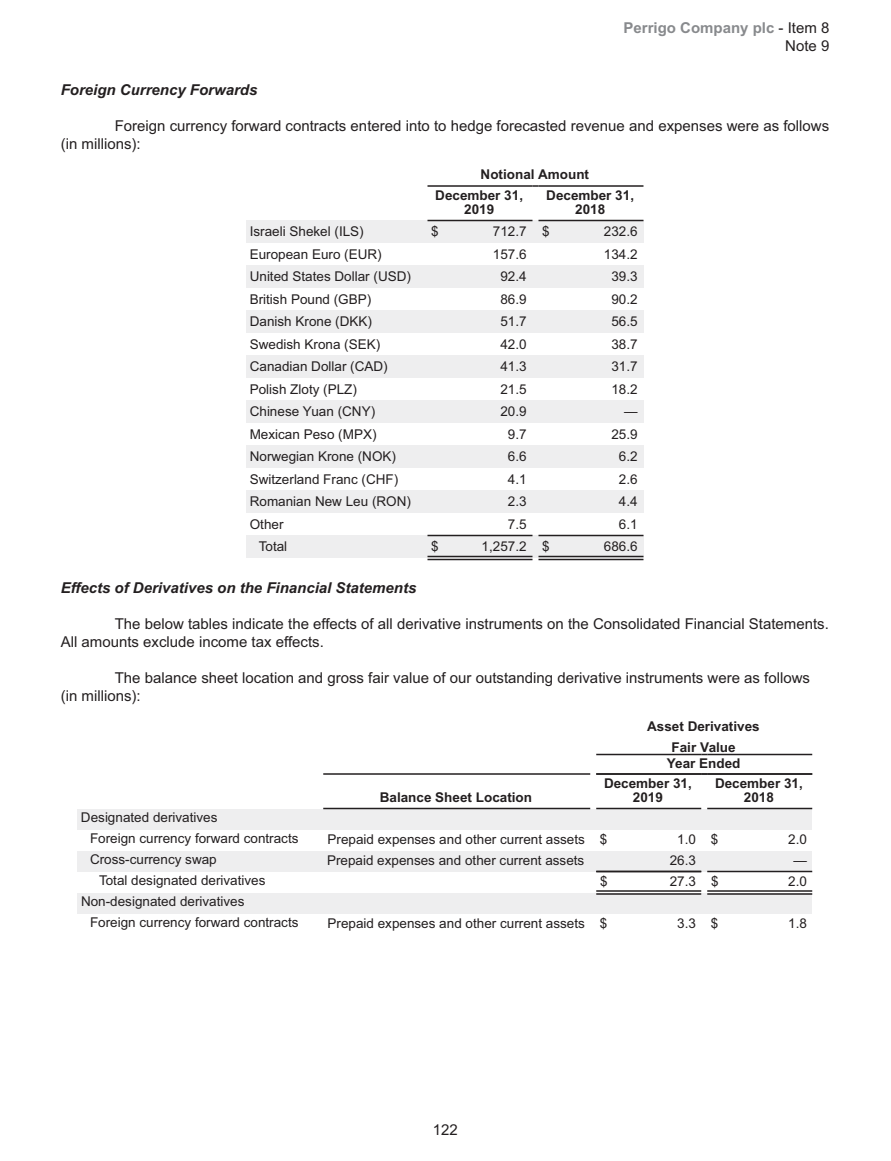
<style>
.page{position:relative;width:891px;height:1161px;background:#fff}
.page>*{position:absolute;margin:0;border:0;box-sizing:border-box;transform-origin:0 0}
.t1{font:15px/18px "Arial";color:#231f20}
.t2{font:italic 700 15px "Arial";color:#231f20}
.t3{font:700 15px/18px "Arial";color:#888a8d;text-align:right}
.t4{font:13.5px/21px "Arial";color:#231f20}
.t5{font:700 13.5px/13.5px "Arial";color:#231f20;text-align:center}
.s1{font-weight:400;color:#231f20}
</style>
<div class="page">
<div style="left:246px;top:221px;width:398px;height:22px;background:#eeeeef"></div>
<div style="left:246px;top:266px;width:398px;height:22px;background:#eeeeef"></div>
<div style="left:246px;top:311px;width:398px;height:22px;background:#eeeeef"></div>
<div style="left:246px;top:356px;width:398px;height:22px;background:#eeeeef"></div>
<div style="left:246px;top:401px;width:398px;height:22px;background:#eeeeef"></div>
<div style="left:246px;top:446px;width:398px;height:22px;background:#eeeeef"></div>
<div style="left:246px;top:491px;width:398px;height:22px;background:#eeeeef"></div>
<div style="left:246px;top:536px;width:398px;height:22px;background:#eeeeef"></div>
<hr style="left:428px;top:185px;width:104px;height:2px;background:#231f20">
<svg style="left:532px;top:185px;width:6px;height:2px"></svg>
<hr style="left:538px;top:185px;width:106px;height:2px;background:#231f20">
<hr style="left:428px;top:220px;width:104px;height:1px;background:#231f20">
<hr style="left:538px;top:220px;width:106px;height:1px;background:#231f20">
<hr style="left:428px;top:535px;width:104px;height:1px;background:#231f20">
<hr style="left:428px;top:556px;width:104px;height:1px;background:#231f20">
<hr style="left:428px;top:559px;width:104px;height:1px;background:#231f20">
<hr style="left:538px;top:535px;width:106px;height:1px;background:#231f20">
<hr style="left:538px;top:556px;width:106px;height:1px;background:#231f20">
<hr style="left:538px;top:559px;width:106px;height:1px;background:#231f20">
<div style="left:77px;top:809px;width:735px;height:21px;background:#eeeeef"></div>
<div style="left:77px;top:851px;width:735px;height:21px;background:#eeeeef"></div>
<div style="left:77px;top:893px;width:735px;height:21px;background:#eeeeef"></div>
<hr style="left:323px;top:773px;width:267px;height:2px;background:#231f20">
<hr style="left:596px;top:754px;width:105px;height:1px;background:#231f20">
<hr style="left:707px;top:754px;width:105px;height:1px;background:#231f20">
<hr style="left:323px;top:808px;width:267px;height:1px;background:#231f20">
<hr style="left:596px;top:773px;width:105px;height:2px;background:#231f20">
<hr style="left:596px;top:808px;width:105px;height:1px;background:#231f20">
<svg style="left:701px;top:773px;width:6px;height:2px"></svg>
<hr style="left:707px;top:773px;width:105px;height:2px;background:#231f20">
<hr style="left:707px;top:808px;width:105px;height:1px;background:#231f20">
<hr style="left:596px;top:871px;width:105px;height:1px;background:#231f20">
<hr style="left:596px;top:890px;width:105px;height:2px;background:#231f20">
<hr style="left:596px;top:893px;width:105px;height:2px;background:#231f20">
<hr style="left:707px;top:871px;width:105px;height:1px;background:#231f20">
<hr style="left:707px;top:890px;width:105px;height:2px;background:#231f20">
<hr style="left:707px;top:893px;width:105px;height:2px;background:#231f20">
<p class="t3" style="left:624px;top:20px;width:207px">Perrigo Company plc <span class="s1">- Item 8<br>Note 9</span></p>
<p class="t2" style="left:61px;top:85px;width:198px">Foreign Currency Forwards</p>
<p class="t1" style="left:61px;top:118px;width:770px;text-indent:54px">Foreign currency forward contracts entered into to hedge forecasted revenue and expenses were as follows (in millions):</p>
<p class="t5" style="left:435px;top:165px;width:155px;line-height:21px;text-align:left;text-indent:45px">Notional Amount<br>December 31,</p>
<p class="t5" style="left:464px;top:204px;width:32px">2019</p>
<p class="t5" style="left:546px;top:190px;width:89px">December 31,<br>2018</p>
<p class="t4" style="left:250px;top:222px;width:116px">Israeli Shekel (ILS)</p>
<p class="t4" style="left:431px;top:222px;width:9px">$</p>
<p class="t4" style="left:493px;top:222px;width:58px">712.7 $</p>
<p class="t4" style="left:604px;top:222px;width:35px">232.6</p>
<p class="t4" style="left:250px;top:245px;width:134px">European Euro (EUR)</p>
<p class="t4" style="left:493px;top:245px;width:35px">157.6</p>
<p class="t4" style="left:604px;top:245px;width:35px">134.2</p>
<p class="t4" style="left:250px;top:267px;width:163px">United States Dollar (USD)</p>
<p class="t4" style="left:500px;top:267px;width:28px">92.4</p>
<p class="t4" style="left:611px;top:267px;width:28px">39.3</p>
<p class="t4" style="left:250px;top:290px;width:123px">British Pound (GBP)</p>
<p class="t4" style="left:500px;top:290px;width:28px">86.9</p>
<p class="t4" style="left:611px;top:290px;width:28px">90.2</p>
<p class="t4" style="left:250px;top:312px;width:124px">Danish Krone (DKK)</p>
<p class="t4" style="left:500px;top:312px;width:28px">51.7</p>
<p class="t4" style="left:611px;top:312px;width:28px">56.5</p>
<p class="t4" style="left:250px;top:335px;width:132px">Swedish Krona (SEK)</p>
<p class="t4" style="left:500px;top:335px;width:28px">42.0</p>
<p class="t4" style="left:611px;top:335px;width:28px">38.7</p>
<p class="t4" style="left:250px;top:357px;width:140px">Canadian Dollar (CAD)</p>
<p class="t4" style="left:500px;top:357px;width:28px">41.3</p>
<p class="t4" style="left:611px;top:357px;width:28px">31.7</p>
<p class="t4" style="left:250px;top:380px;width:109px">Polish Zloty (PLZ)</p>
<p class="t4" style="left:500px;top:380px;width:28px">21.5</p>
<p class="t4" style="left:611px;top:380px;width:28px">18.2</p>
<p class="t4" style="left:250px;top:402px;width:127px">Chinese Yuan (CNY)</p>
<p class="t4" style="left:500px;top:402px;width:28px">20.9</p>
<p class="t4" style="left:624px;top:402px;width:15px">—</p>
<p class="t4" style="left:250px;top:425px;width:128px">Mexican Peso (MPX)</p>
<p class="t4" style="left:508px;top:425px;width:20px">9.7</p>
<p class="t4" style="left:611px;top:425px;width:28px">25.9</p>
<p class="t4" style="left:250px;top:448px;width:148px">Norwegian Krone (NOK)</p>
<p class="t4" style="left:508px;top:448px;width:20px">6.6</p>
<p class="t4" style="left:619px;top:448px;width:20px">6.2</p>
<p class="t4" style="left:250px;top:470px;width:150px">Switzerland Franc (CHF)</p>
<p class="t4" style="left:508px;top:470px;width:20px">4.1</p>
<p class="t4" style="left:619px;top:470px;width:20px">2.6</p>
<p class="t4" style="left:250px;top:493px;width:163px">Romanian New Leu (RON)</p>
<p class="t4" style="left:508px;top:493px;width:20px">2.3</p>
<p class="t4" style="left:619px;top:493px;width:20px">4.4</p>
<p class="t4" style="left:250px;top:515px;width:35px">Other</p>
<p class="t4" style="left:508px;top:515px;width:20px">7.5</p>
<p class="t4" style="left:619px;top:515px;width:20px">6.1</p>
<p class="t4" style="left:259px;top:538px;width:30px">Total</p>
<p class="t4" style="left:431px;top:538px;width:9px">$</p>
<p class="t4" style="left:482px;top:538px;width:70px">1,257.2 $</p>
<p class="t4" style="left:604px;top:538px;width:35px">686.6</p>
<p class="t2" style="left:61px;top:583px;width:357px">Effects of Derivatives on the Financial Statements</p>
<p class="t1" style="left:61px;top:616px;width:770px;text-indent:54px">The below tables indicate the effects of all derivative instruments on the Consolidated Financial Statements.<br>All amounts exclude income tax effects.</p>
<p class="t1" style="left:61px;top:670px;width:751px;text-indent:54px">The balance sheet location and gross fair value of our outstanding derivative instruments were as follows (in millions):</p>
<p class="t5" style="left:647px;top:718px;width:114px;line-height:20.1px">Asset Derivatives<br>Fair Value</p>
<p class="t5" style="left:667px;top:758px;width:75px">Year Ended</p>
<p class="t5" style="left:380px;top:792px;width:154px">Balance Sheet Location</p>
<p class="t5" style="left:604px;top:778px;width:89px">December 31,<br>2019</p>
<p class="t5" style="left:715px;top:778px;width:89px">December 31,<br>2018</p>
<p class="t4" style="left:90px;top:808px;width:210px;text-indent:-9px">Designated derivatives<br>Foreign currency forward contracts</p>
<p class="t4" style="left:328px;top:830px;width:281px">Prepaid expenses and other current assets $</p>
<p class="t4" style="left:677px;top:830px;width:43px">1.0 $</p>
<p class="t4" style="left:788px;top:830px;width:20px">2.0</p>
<p class="t4" style="left:90px;top:850px;width:128px">Cross-currency swap</p>
<p class="t4" style="left:327px;top:851px;width:259px">Prepaid expenses and other current assets</p>
<p class="t4" style="left:670px;top:851px;width:28px">26.3</p>
<p class="t4" style="left:793px;top:851px;width:15px">—</p>
<p class="t4" style="left:99px;top:871px;width:168px">Total designated derivatives</p>
<p class="t4" style="left:600px;top:872px;width:9px">$</p>
<p class="t4" style="left:670px;top:872px;width:50px">27.3 $</p>
<p class="t4" style="left:788px;top:872px;width:20px">2.0</p>
<p class="t4" style="left:90px;top:892px;width:210px;text-indent:-9px">Non-designated derivatives<br>Foreign currency forward contracts</p>
<p class="t4" style="left:328px;top:914px;width:281px">Prepaid expenses and other current assets $</p>
<p class="t4" style="left:677px;top:914px;width:43px">3.3 $</p>
<p class="t4" style="left:788px;top:914px;width:20px">1.8</p>
<p class="t1" style="left:433px;top:1122px;width:27px">122</p>
</div>
